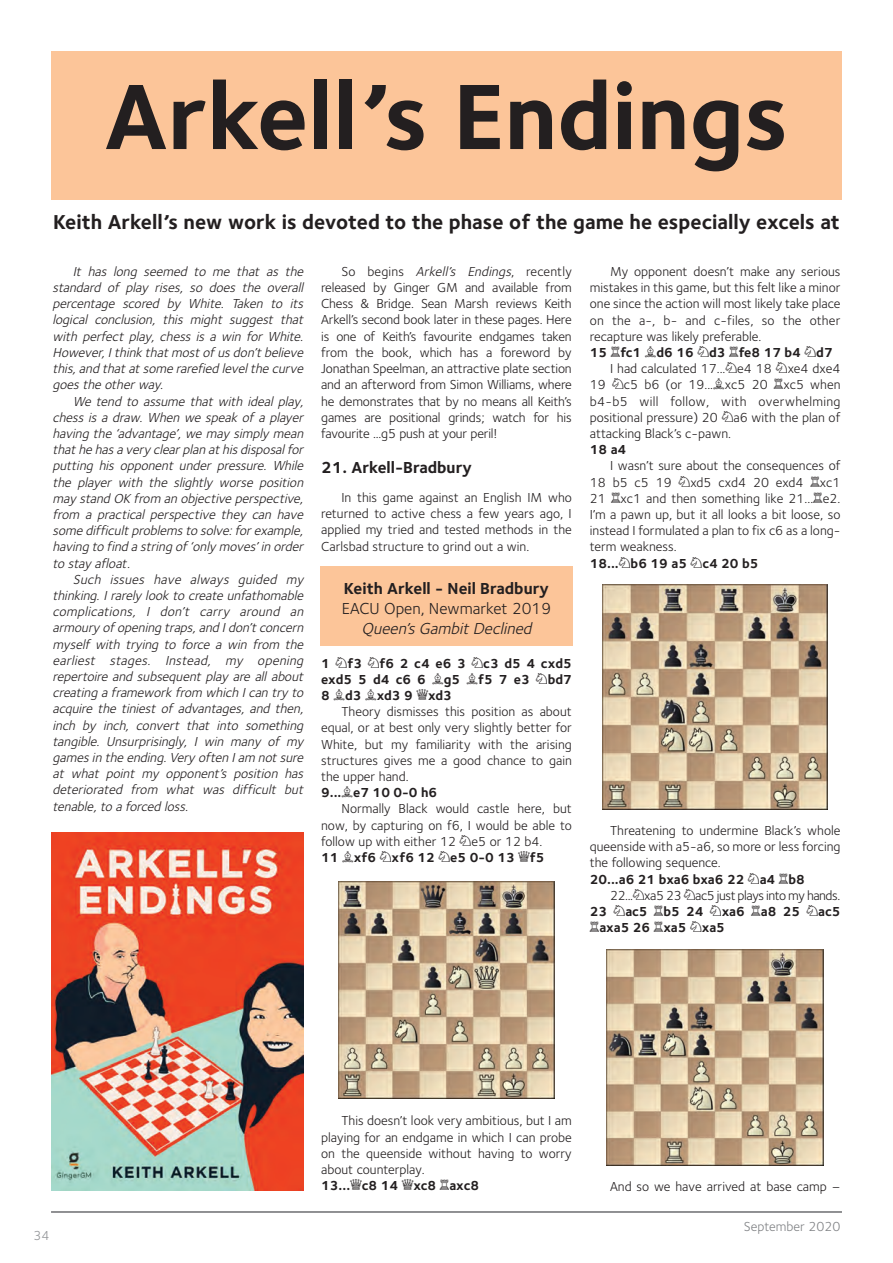
<style>
.page{position:relative;width:893px;height:1263px;background:#fff}
.page>*{position:absolute;margin:0;border:0;box-sizing:border-box;transform-origin:0 0}
.t1{font:700 96px "Foundry Sterling";color:#231f20}
.t2{font:700 20.85px "Foundry Sterling";color:#231f20}
.t3{font:700 16.5px "Foundry Sterling";color:#231f20}
.t4{font:16.5px "Foundry Sterling";color:#231f20}
.t5{font:italic 16.5px "Foundry Sterling";color:#231f20}
.t6{font:13.5px/16.2px "Foundry Sterling";color:#231f20}
.t7{font:italic 13.5px/16.2px "Foundry Sterling";color:#231f20;text-align:justify}
.t8{font:700 13.5px/16.2px "Foundry Sterling";color:#231f20;text-align:justify}
.t9{font:13.5px "Foundry Sterling";letter-spacing:.025em;color:#231f20}
.t10{font:13.5px "Foundry Sterling";color:#808285}
.t11{font:13.5px "Foundry Sterling";color:#939598}
.s1{font-style:italic}
.s2{font-family:"Figurine Tms Habs Roman";font-weight:400}
.s3{font-weight:700}
.s4{font-family:"Figurine Tms Habs Roman"}
</style>
<div class="page">
<div style="left:320px;top:566px;width:253px;height:80px;background:#fcc599"></div>
<img style="left:338px;top:882px;width:217px;height:216px">
<img style="left:602px;top:584px;width:226px;height:226px">
<img style="left:607px;top:949px;width:217px;height:217px">
<div style="left:51px;top:51px;width:791px;height:149px;background:#fcc599"></div>
<hr style="left:51px;top:1211px;width:791px;height:2px;background:#6c6d70">
<img style="left:51px;top:832px;width:252px;height:359px">
<h1 class="t1" style="left:104px;top:59px;width:686px">Arkell’s Endings</h1>
<h2 class="t2" style="left:53px;top:210px;width:788px">Keith Arkell’s new work is devoted to the phase of the game he especially excels at</h2>
<p class="t7" style="left:53px;top:263px;width:255px;text-indent:20px">It has long seemed to me that as the standard of play rises, so does the overall percentage scored by White. Taken to its logical conclusion, this might suggest that with perfect play, chess is a win for White.<br>However,Ithink thatmostofusdon’tbelieve this,and thatatsome rarefied levelthe curve goesthe otherway.</p>
<p class="t7" style="left:53px;top:393px;width:255px;text-indent:20px">We tend to assume that with ideal play, chess is a draw. When we speak of a player having the ‘advantage’, we may simply mean thathe hasa very clearplan athisdisposalfor putting his opponent under pressure. While the player with the slightly worse position may stand OK from an objective perspective, from a practical perspective they can have some difficultproblemsto solve:forexample, having to find a string of‘only moves’in order to stay afloat.</p>
<p class="t7" style="left:53px;top:571px;width:256px;text-align:left;text-indent:20px">Such issues have always guided my thinking.Irarely look to create unfathomable complications, I don’t carry around an armoury ofopening traps,and Idon’tconcern myself with trying to force a win from the earliest stages. Instead, my opening repertoire and subsequent play are all about creating a framework from which Ican try to acquire the tiniest of advantages, and then, inch by inch, convert that into something tangible. Unsurprisingly, I win many of my gamesin the ending.Very often Iam notsure at what point my opponent’s position has deteriorated from what was difficult but tenable,to a forced loss.</p>
<p class="t6" style="left:321px;top:263px;width:252px;text-align:justify;text-indent:20px">S o b e g i n s <span class="s1">Arkell’s Endings</span>, re ce n t ly released by Ginger GM and available from Chess &amp; Bridge. Sean Marsh reviews Keith Arkell’s second book later in these pages. Here is one of Keith’s favourite endgames taken from the book, which has a foreword by Jonathan Speelman, an attractive plate section and an afterword from Simon Williams, where he demonstrates that by no means all Keith’s games are positional grinds; watch for his favourite ...g5 push at your peril!</p>
<p class="t3" style="left:321px;top:457px;width:152px">21. Arkell-Bradbury</p>
<p class="t6" style="left:321px;top:489px;width:252px;text-align:justify;text-indent:20px">In this game against an English IM who returned to active chess a few years ago, I applied my tried and tested methods in the Carlsbad structure to grind out a win.</p>
<p class="t3" style="left:344px;top:579px;width:207px">Keith Arkell - Neil Bradbury</p>
<p class="t4" style="left:342px;top:599px;width:211px">EACU Open, Newmarket 2019</p>
<p class="t5" style="left:362px;top:619px;width:175px">Queen’sGambitDeclined</p>
<p class="t8" style="left:321px;top:655px;width:252px">1 <span class="s2">Ì</span>f3 <span class="s2">Ì</span>f6 2 c4 e6 3 <span class="s2">Ì</span>c3 d5 4 cxd5 exd5 5 d4 c6 6 <span class="s2">Í</span>g5 <span class="s2">Í</span>f5 7 e3 <span class="s2">Ì</span>bd7<br>8 <span class="s2">Í</span>d3 <span class="s2">Í</span>xd3 9 <span class="s2">Ë</span>xd3</p>
<p class="t6" style="left:321px;top:703px;width:252px;text-indent:20px">Theory dismisses this position as about equal, or at best only very slightly better for White, but my familiarity with the arising structures gives me a good chance to gain the upper hand.<br><span class="s3">9...</span><span class="s4">Í</span><span class="s3">e7 10 0-0 h6</span></p>
<p class="t6" style="left:321px;top:800px;width:252px;text-indent:20px">Normally Black would castle here, but now, by capturing on f6, I would be able to follow up with either 12 <span class="s4">Ì</span>e5 or 12 b4.<br><span class="s3">11</span> <span class="s4">Í</span><span class="s3">xf6</span> <span class="s4">Ì</span><span class="s3">xf6 12</span> <span class="s4">Ì</span><span class="s3">e5 0-0 13</span> <span class="s4">Ë</span><span class="s3">f5</span></p>
<p class="t6" style="left:610px;top:263px;width:232px">My opponent doesn’t make any serious</p>
<p class="t6" style="left:590px;top:279px;width:252px">mistakes in this game, but this felt like a minor</p>
<p class="t6" style="left:590px;top:296px;width:252px">one since the action will most likely take place</p>
<p class="t6" style="left:590px;top:312px;width:252px">on the a-, b- and c-files, so the other</p>
<p class="t6" style="left:590px;top:328px;width:173px">recapture was likely preferable.</p>
<p class="t8" style="left:590px;top:344px;width:244px">15 <span class="s2">Î</span>fc1 <span class="s2">Í</span>d6 16 <span class="s2">Ì</span>d3 <span class="s2">Î</span>fe8 17 b4 <span class="s2">Ì</span>d7</p>
<p class="t6" style="left:610px;top:360px;width:232px">I had calculated 17...<span class="s4">Ì</span>e4 18 <span class="s4">Ì</span>xe4 dxe4</p>
<p class="t6" style="left:590px;top:377px;width:252px">19 <span class="s4">Ì</span>c5 b6 (or 19...<span class="s4">Í</span>xc5 20 <span class="s4">Î</span>xc5 when</p>
<p class="t9" style="left:590px;top:393px;width:252px">b4-b5 will follow, with overwhelming</p>
<p class="t6" style="left:590px;top:409px;width:252px">positional pressure) 20 <span class="s4">Ì</span>a6 with the plan of</p>
<p class="t6" style="left:590px;top:425px;width:143px">attacking Black’s c-pawn.</p>
<p class="t8" style="left:590px;top:441px;width:38px">18 a4</p>
<p class="t6" style="left:590px;top:458px;width:252px;text-indent:20px">I wasn’t sure about the consequences of 18 b5 c5 19 <span class="s4">Ì</span>xd5 cxd4 20 exd4 <span class="s4">Î</span>xc1<br>21 <span class="s4">Î</span>xc1 and then something like 21...<span class="s4">Î</span>e2.<br>I’m a pawn up, but it all looks a bit loose, so instead I formulated a plan to fix c6 as a long&shy;term weakness.<br><span class="s3">18...</span><span class="s4">Ì</span><span class="s3">b6 19 a5</span> <span class="s4">Ì</span><span class="s3">c4 20 b5</span></p>
<p class="t6" style="left:590px;top:822px;width:252px;text-indent:20px">Threatening to undermine Black’s whole queenside with a5-a6, so more or less forcing the following sequence.<br><span class="s3">20...a6 21 bxa6 bxa6 22</span> <span class="s4">Ì</span><span class="s3">a4</span> <span class="s4">Î</span><span class="s3">b8</span></p>
<p class="t6" style="left:590px;top:887px;width:252px;text-align:justify;text-indent:20px">22...<span class="s4">Ì</span>xa5 23 <span class="s4">Ì</span>ac5 just plays into my hands.<br><span class="s3">23</span> <span class="s4">Ì</span><span class="s3">ac5</span> <span class="s4">Î</span><span class="s3">b5 24</span> <span class="s4">Ì</span><span class="s3">xa6</span> <span class="s4">Î</span><span class="s3">a8 25</span> <span class="s4">Ì</span><span class="s3">ac5<br></span><span class="s4">Î</span><span class="s3">axa5 26</span> <span class="s4">Î</span><span class="s3">xa5</span> <span class="s4">Ì</span><span class="s3">xa5</span></p>
<p class="t11" style="left:34px;top:1227px;width:18px">34</p>
<p class="t6" style="left:321px;top:1113px;width:252px;text-indent:20px">This doesn’t look very ambitious, but I am playing for an endgame in which I can probe on the queenside without having to worry about counterplay.<br><span class="s3">13...</span><span class="s4">Ë</span><span class="s3">c8 14</span> <span class="s4">Ë</span><span class="s3">xc8</span> <span class="s4">Î</span><span class="s3">axc8</span></p>
<p class="t6" style="left:610px;top:1178px;width:232px">And so we have arrived at base camp –</p>
<p class="t10" style="left:744px;top:1218px;width:98px">September 2020</p>
</div>
